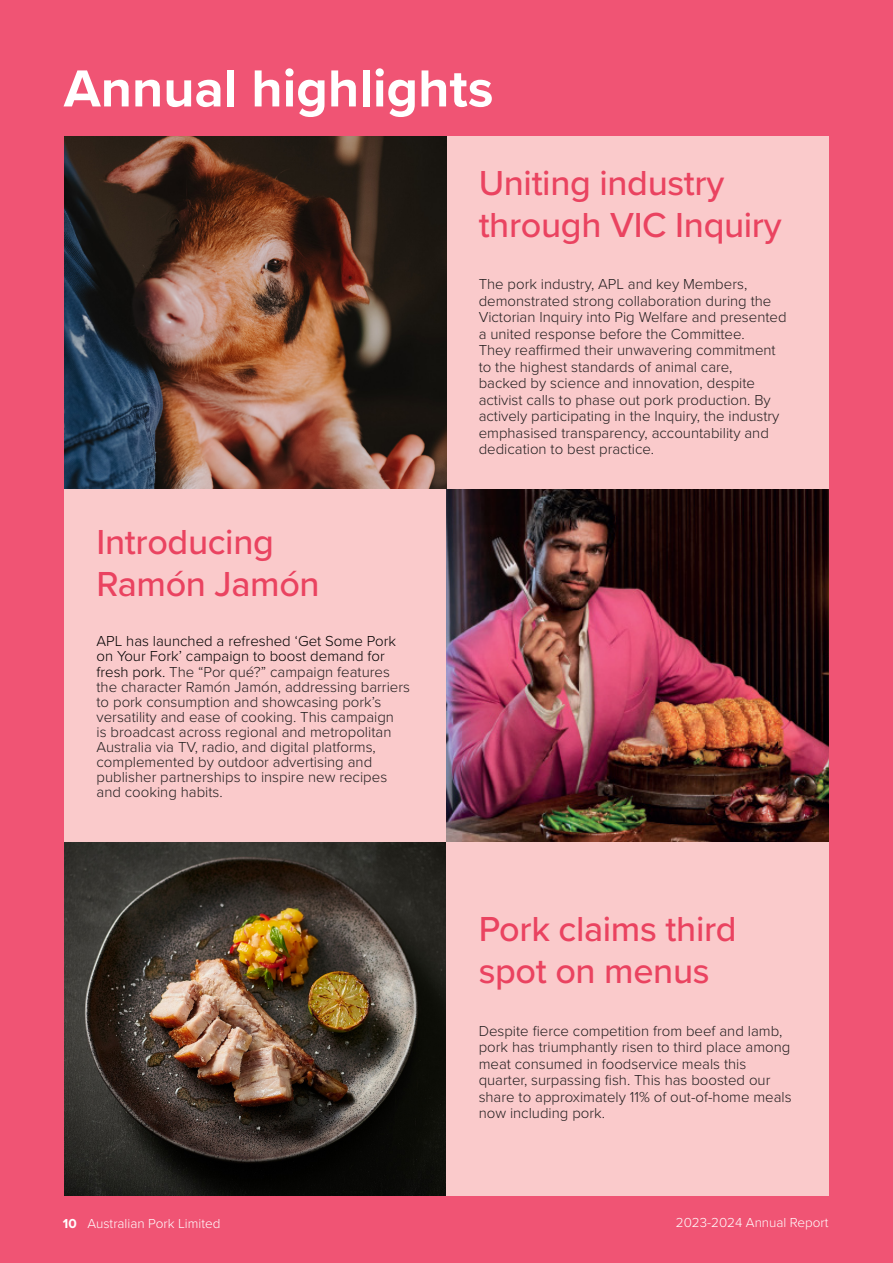
<style>
.page{position:relative;width:893px;height:1263px;background:#f05474}
.page>*{position:absolute;margin:0;border:0;box-sizing:border-box;transform-origin:0 0}
.t1{font:700 54px "Proxima Nova";color:#fff}
.Annual_highlights_subheadings{font:500 36px/42px "Proxima Nova";letter-spacing:-.01em;color:#ea4360}
.Annual_highlights_subheadings-2{font:300 15px/16.5px "Proxima Nova";color:#231f20}
.t2{font:300 13.5px "Proxima Nova";color:#fff}
.s1{color:#000}
.s2{font-weight:700}
</style>
<div class="page">
<div style="left:64px;top:482px;width:382px;height:361px;background:#facacb"></div>
<img style="left:64px;top:842px;width:382px;height:353px">
<div style="left:446px;top:136px;width:383px;height:353px;background:#facacb"></div>
<div style="left:446px;top:842px;width:383px;height:353px;background:#facacb"></div>
<img style="left:65px;top:136px;width:381px;height:353px">
<img style="left:446px;top:489px;width:383px;height:352px">
<h2 class="t1" style="left:64px;top:48px;width:431px">Annual highlights</h2>
<p class="Annual_highlights_subheadings" style="left:97px;top:519px;width:225px">Introducing<br>Ramón Jamón</p>
<p class="Annual_highlights_subheadings-2" style="left:97px;top:633px;width:315px;line-height:15px"><span class="s1">APL has launched a refreshed ‘Get Some Pork on Your Fork’ campaign to boost demand for fresh pork.</span> The “Por qué?” campaign features the character Ramón Jamón, addressing barriers to pork consumption and showcasing pork’s versatility and ease of cooking. This campaign<br>is broadcast across regional and metropolitan Australia via TV, radio, and digital platforms, complemented by outdoor advertising and publisher partnerships to inspire new recipes and cooking habits.</p>
<p class="Annual_highlights_subheadings" style="left:479px;top:161px;width:304px">Uniting industry through VIC Inquiry</p>
<p class="Annual_highlights_subheadings-2" style="left:479px;top:275px;width:309px">The pork industry, APL and key Members, demonstrated strong collaboration during the Victorian Inquiry into Pig Welfare and presented a united response before the Committee.<br>They reaffirmed their unwavering commitment to the highest standards of animal care,<br>backed by science and innovation, despite activist calls to phase out pork production. By actively participating in the Inquiry, the industry emphasised transparency, accountability and dedication to best practice.</p>
<p class="Annual_highlights_subheadings" style="left:479px;top:907px;width:259px">Pork claims third spot on menus</p>
<p class="Annual_highlights_subheadings-2" style="left:479px;top:1021px;width:315px">Despite fierce competition from beef and lamb, pork has triumphantly risen to third place among meat consumed in foodservice meals this quarter, surpassing fish. This has boosted our share to approximately 11% of out-of-home meals now including pork.</p>
<p class="t2" style="left:63px;top:1214px;width:159px"><span class="s2">10</span> Australian Pork Limited</p>
<p class="t2" style="left:676px;top:1212px;width:154px">2023-2024 Annual Report</p>
</div>
